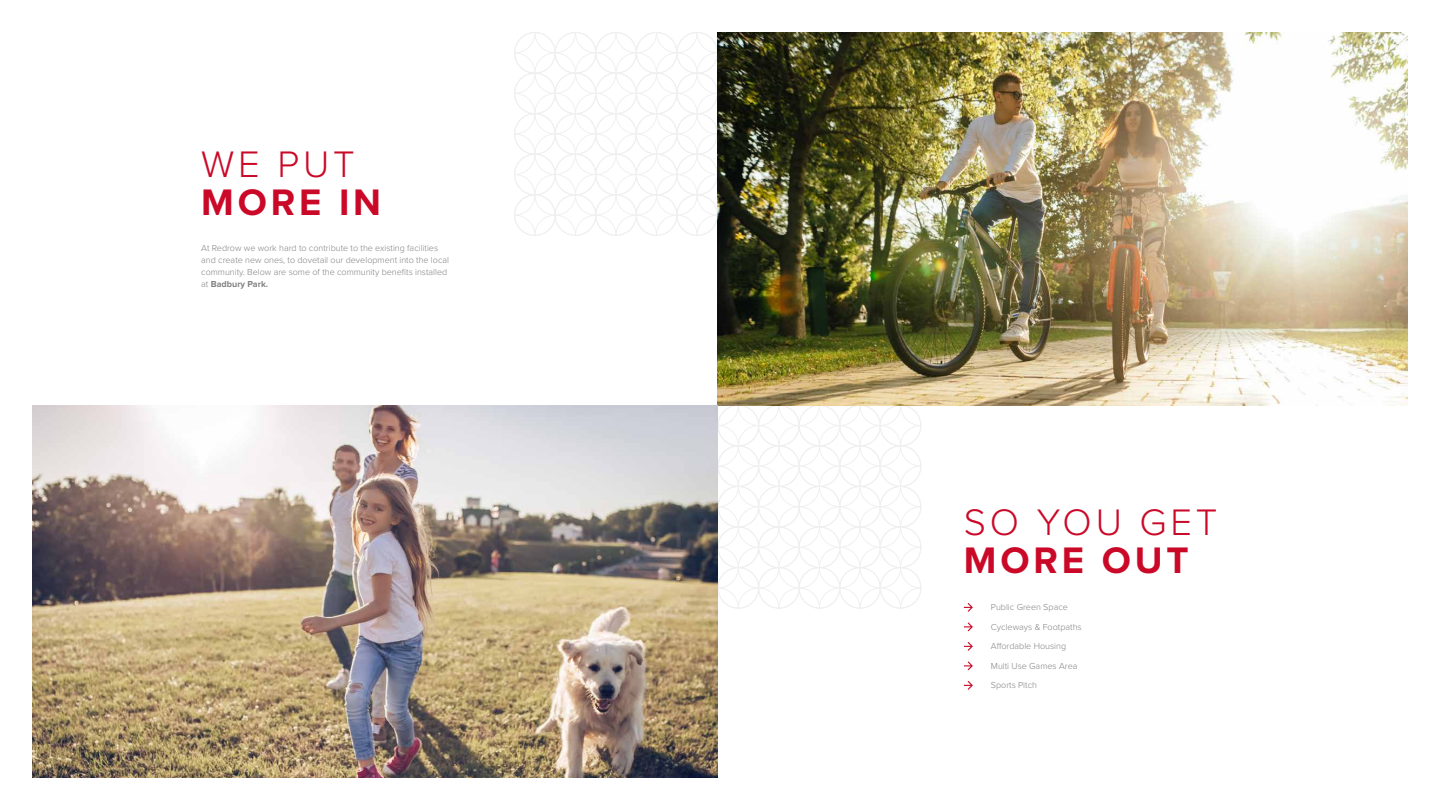
<style>
.page{position:relative;width:1440px;height:810px;background:#fff}
.page>*{position:absolute;margin:0;border:0;box-sizing:border-box;transform-origin:0 0}
.t1{font:300 38.25px "Proxima Nova";letter-spacing:.1em;color:#ca0928}
.t2{font:700 38.25px "Proxima Nova";letter-spacing:.1em;color:#ca0928}
.t3{font:300 9px/19.5px "Proxima Nova";color:#828182}
.s1{font-weight:700}
</style>
<div class="page">
<svg style="left:514px;top:32px;width:204px;height:204px"></svg>
<svg style="left:718px;top:405px;width:203px;height:204px"></svg>
<img style="left:718px;top:33px;width:690px;height:372px">
<img style="left:32px;top:405px;width:686px;height:373px">
<svg style="left:964px;top:603px;width:9px;height:9px"></svg>
<svg style="left:964px;top:622px;width:9px;height:9px"></svg>
<svg style="left:964px;top:642px;width:9px;height:9px"></svg>
<svg style="left:964px;top:661px;width:9px;height:9px"></svg>
<svg style="left:964px;top:681px;width:9px;height:9px"></svg>
<h1 class="t1" style="left:201px;top:148px;width:155px">WE PUT</h1>
<h1 class="t2" style="left:201px;top:186px;width:181px">MORE IN</h1>
<p class="t3" style="left:201px;top:242px;width:249px;line-height:12px">At Redrow we work hard to contribute to the existing facilities and create new ones, to dovetail our development into the local community. Below are some of the community benefits installed at <span class="s1">Badbury Park.</span></p>
<h1 class="t1" style="left:964px;top:506px;width:255px">SO YOU GET</h1>
<h1 class="t2" style="left:964px;top:544px;width:226px">MORE OUT</h1>
<p class="t3" style="left:991px;top:598px;width:92px">Public Green Space<br>Cycleways &amp; Footpaths<br>Affordable Housing<br>Multi Use Games Area<br>Sports Pitch</p>
</div>
